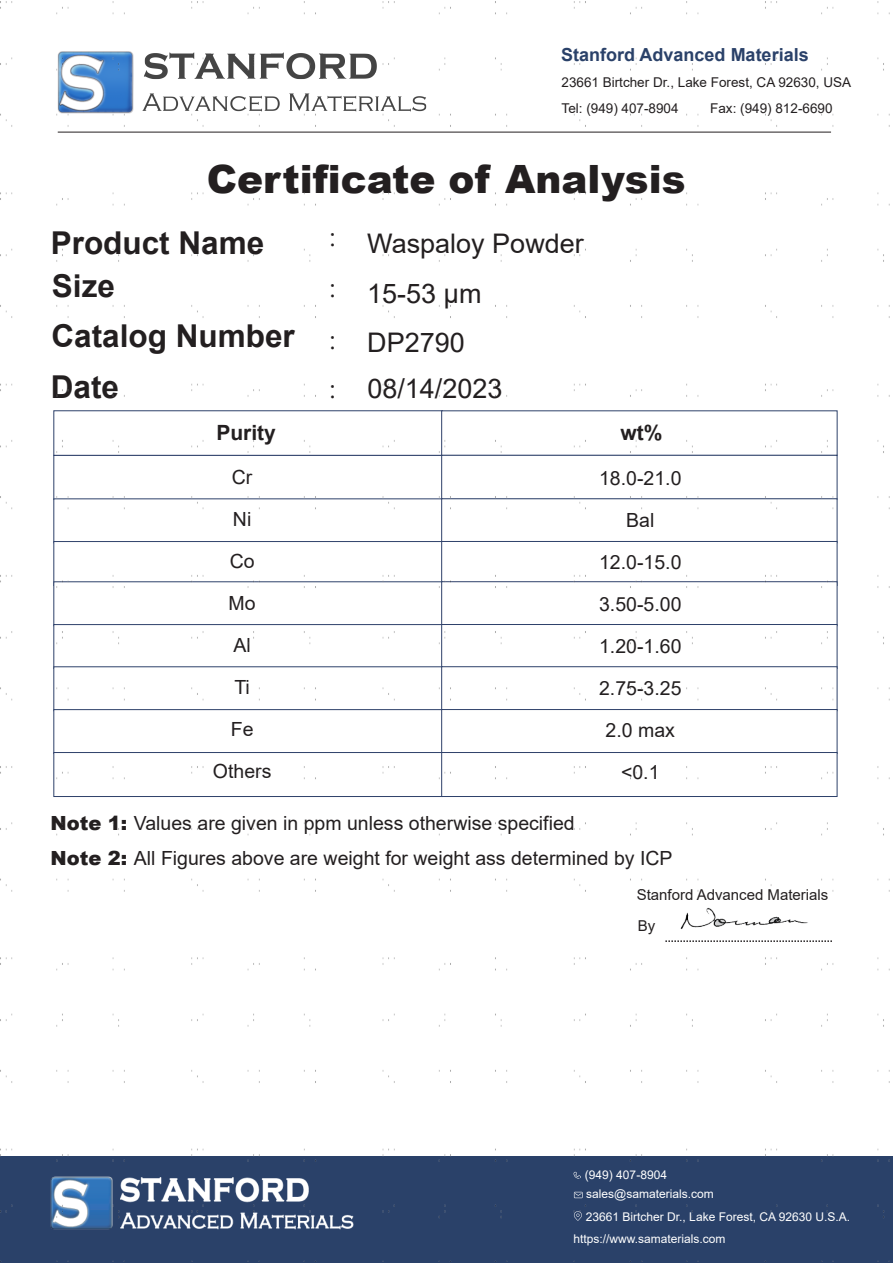
<style>
.page{position:relative;width:893px;height:1263px;background:#fff}
.page>*{position:absolute;margin:0;border:0;box-sizing:border-box;transform-origin:0 0}
.t1{font:900 39px "Arial";color:#231f20}
.t2{font:700 31.5px "Arial";color:#231f20}
.t3{font:300 31.5px/50.7px "Adobe Song Std";color:#231f20;text-align:justify}
.t4{font:27px "Arial";color:#231f20}
.t5{font:700 21px "Arial";color:#231f20}
.t6{font:19.5px/42px "Arial";color:#231f20;text-align:center}
.t7{font:700 18px "Arial";color:#2a4169}
.t8{font:15px/30.5px "Arial";color:#231f20}
.t9{font:13.5px/25.5px "Arial";color:#231f20}
.t10{font:12px/19.5px "Arial";color:#fff}
.s1{font-weight:900}
</style>
<div class="page">
<div style="left:0;top:1156px;width:893px;height:107px;background:#2a4169"></div>
<img style="left:0;top:1px;width:890px;height:1260px">
<p class="t7" style="left:561px;top:42px;width:249px">Stanford Advanced Materials</p>
<p class="t9" style="left:561px;top:70px;width:291px">23661 Birtcher Dr., Lake Forest, CA 92630, USA<br>Tel: (949) 407-8904</p>
<p class="t9" style="left:710px;top:95px;width:124px">Fax: (949) 812-6690</p>
<h1 class="t1" style="left:207px;top:151px;width:480px">Certificate of Analysis</h1>
<h2 class="t2" style="left:51px;top:221px;width:215px">Product Name</h2>
<h3 class="t4" style="left:367px;top:225px;width:218px">Waspaloy Powder</h3>
<h2 class="t3" style="left:329px;top:211px;width:9px">: : : :</h2>
<h2 class="t2" style="left:52px;top:264px;width:65px">Size</h2>
<h3 class="t4" style="left:367px;top:275px;width:116px">15-53 μm</h3>
<h2 class="t2" style="left:52px;top:313px;width:245px">Catalog Number</h2>
<h3 class="t4" style="left:367px;top:324px;width:99px">DP2790</h3>
<h2 class="t2" style="left:51px;top:365px;width:70px">Date</h2>
<h3 class="t4" style="left:367px;top:370px;width:137px">08/14/2023</h3>
<p class="t5" style="left:216px;top:418px;width:61px">Purity</p>
<p class="t5" style="left:620px;top:418px;width:44px">wt%</p>
<p class="t6" style="left:213px;top:456px;width:60px">Cr<br>Ni<br>Co<br>Mo<br>Al<br>Ti<br>Fe<br>Others</p>
<p class="t6" style="left:599px;top:457px;width:84px">18.0-21.0<br>Bal<br>12.0-15.0<br>3.50-5.00<br>1.20-1.60<br>2.75-3.25<br>2.0 max &lt;0.1</p>
<p class="t6" style="left:50px;top:805px;width:624px;line-height:35.7px;text-align:left"><span class="s1">Note 1:</span> Values are given in ppm unless otherwise specified<br><span class="s1">Note 2:</span> All Figures above are weight for weight ass determined by ICP</p>
<p class="t8" style="left:637px;top:880px;width:193px">Stanford Advanced Materials<br>By</p>
<p class="t10" style="left:585px;top:1165px;width:130px">(949) 407-8904 sales@samaterials.com</p>
<p class="t10" style="left:586px;top:1207px;width:266px">23661 Birtcher Dr., Lake Forest, CA 92630 U.S.A.</p>
<p class="t10" style="left:573px;top:1228px;width:154px">https://www.samaterials.com</p>
</div>
